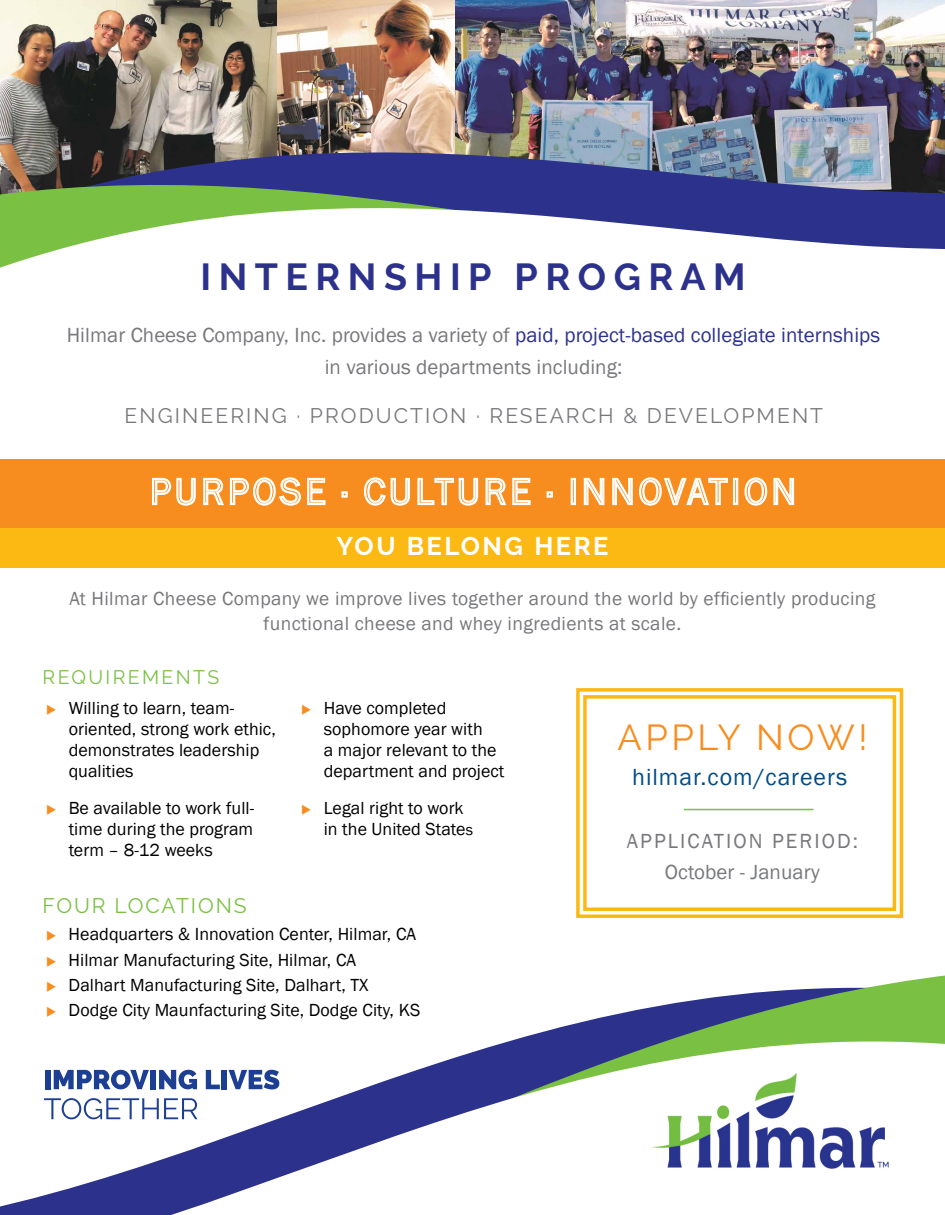
<style>
.page{position:relative;width:945px;height:1215px;background:#fff}
.page>*{position:absolute;margin:0;border:0;box-sizing:border-box;transform-origin:0 0}
.t1{font:700 37.5px "Raleway";letter-spacing:.2em;color:#2c318c}
.t2{font:36px "Raleway";color:#f78d1e}
.t3{font:700 25.5px "Raleway";letter-spacing:.1em;color:#fff}
.t4{font:24px "Franklin Gothic";letter-spacing:.04em;color:#004b85}
.t5{font:21px/31.5px "Franklin Gothic";letter-spacing:.005em;color:#77787b;text-align:center}
.t6{font:21px "Raleway";letter-spacing:.1em;color:#77787b}
.t7{font:21px/31.5px "Franklin Gothic";letter-spacing:.1em;color:#77787b;text-align:center}
.t8{font:21px "Raleway";letter-spacing:.09em;color:#7ac143}
.t9{font:19.5px/25.5px "Franklin Gothic";letter-spacing:.02em;color:#77787b;text-align:center}
.t10{font:19.5px "Raleway";letter-spacing:.12em;color:#7ac143}
.t11{font:18px/21px "Franklin Gothic";letter-spacing:.005em;color:#000}
.s1{color:#2c318c}
.s2{font-size:15.75px}
</style>
<div class="page">
<img style="left:455px;top:0;width:490px;height:51px">
<img style="left:0;top:0;width:277px;height:51px">
<img style="left:277px;top:0;width:178px;height:51px">
<img style="left:0;top:51px;width:945px;height:56px">
<img style="left:0;top:107px;width:945px;height:161px">
<svg style="left:776px;top:975px;width:169px;height:16px"></svg>
<svg style="left:0;top:991px;width:945px;height:224px"></svg>
<img style="left:649px;top:1067px;width:249px;height:111px">
<div style="left:0;top:515px;width:945px;height:53px;background:#fdb913"></div>
<div style="left:0;top:459px;width:945px;height:69px;background:#f78d1e"></div>
<svg style="left:152px;top:477px;width:174px;height:29px"></svg>
<div style="left:341px;top:491px;width:7px;height:7px;border:2px solid #fff"></div>
<svg style="left:363px;top:477px;width:168px;height:29px"></svg>
<div style="left:547px;top:491px;width:6px;height:7px;border:2px solid #fff"></div>
<div style="left:571px;top:478px;width:5px;height:27px;border:2px solid #fff"></div>
<svg style="left:583px;top:477px;width:145px;height:29px"></svg>
<div style="left:733px;top:478px;width:5px;height:27px;border:2px solid #fff"></div>
<svg style="left:744px;top:477px;width:51px;height:29px"></svg>
<svg style="left:576px;top:688px;width:328px;height:230px"></svg>
<div style="left:583px;top:695px;width:313px;height:216px;border:3px solid #fdb913"></div>
<hr style="left:684px;top:809px;width:129px;height:1px;background:#7ac143">
<div style="left:45px;top:1070px;width:5px;height:19px;background:#1c3f94"></div>
<svg style="left:54px;top:1070px;width:95px;height:19px"></svg>
<div style="left:150px;top:1070px;width:6px;height:19px;background:#1c3f94"></div>
<svg style="left:159px;top:1070px;width:38px;height:19px"></svg>
<svg style="left:206px;top:1070px;width:14px;height:19px"></svg>
<div style="left:222px;top:1070px;width:5px;height:19px;background:#1c3f94"></div>
<svg style="left:228px;top:1070px;width:51px;height:19px"></svg>
<svg style="left:44px;top:1098px;width:154px;height:21px"></svg>
<svg style="left:47px;top:1007px;width:9px;height:10px"></svg>
<h1 class="t1" style="left:200px;top:256px;width:547px">INTERNSHI P PROGRAM</h1>
<p class="t5" style="left:67px;top:320px;width:815px">Hilmar Cheese Company, Inc. provides a variety of <span class="s1">paid, project-based collegiate internships </span>in various departments including:</p>
<p class="t6" style="left:125px;top:404px;width:700px">ENGINEERING · PRODUCTION · RESEARCH &amp; DEVELOPMENT</p>
<h3 class="t3" style="left:336px;top:532px;width:274px">YOU BELONG HERE</h3>
<p class="t9" style="left:69px;top:586px;width:808px">At Hilmar Cheese Company we improve lives together around the world by efficiently producing functional cheese and whey ingredients at scale.</p>
<p class="t10" style="left:43px;top:666px;width:178px">REQUIREMENTS</p>
<p class="t11" style="left:69px;top:697px;width:209px">Willing to learn, team&shy;oriented, strong work ethic, demonstrates leadership qualities</p>
<p class="t11" style="left:69px;top:798px;width:187px;text-align:justify">Be available to work full&shy;time during the program term – 8-12 weeks</p>
<p class="t8" style="left:42px;top:893px;width:206px">FOUR LOCATIONS</p>
<p class="t11" style="left:324px;top:697px;width:182px">Have completed sophomore year with<br>a major relevant to the department and project</p>
<p class="t11" style="left:324px;top:798px;width:151px">Legal right to work in the United State<span class="s2">s</span></p>
<p class="t11" style="left:69px;top:922px;width:353px;line-height:25.3px">Headquarters &amp; Innovation Center, Hilmar, CA Hilmar Manufacturing Site, Hilmar, CA<br>Dalhart Manufacturing Site, Dalhart, TX Dodge City Maunfacturing Site, Dodge City, KS</p>
<h2 class="t2" style="left:617px;top:716px;width:26px">APP</h2>
<h2 class="t2" style="left:697px;top:716px;width:172px">LY N OW!</h2>
<h3 class="t4" style="left:632px;top:762px;width:217px">hilmar.com/careers</h3>
<p class="t7" style="left:627px;top:825px;width:233px">Application Period:<br>October - January</p>
</div>
